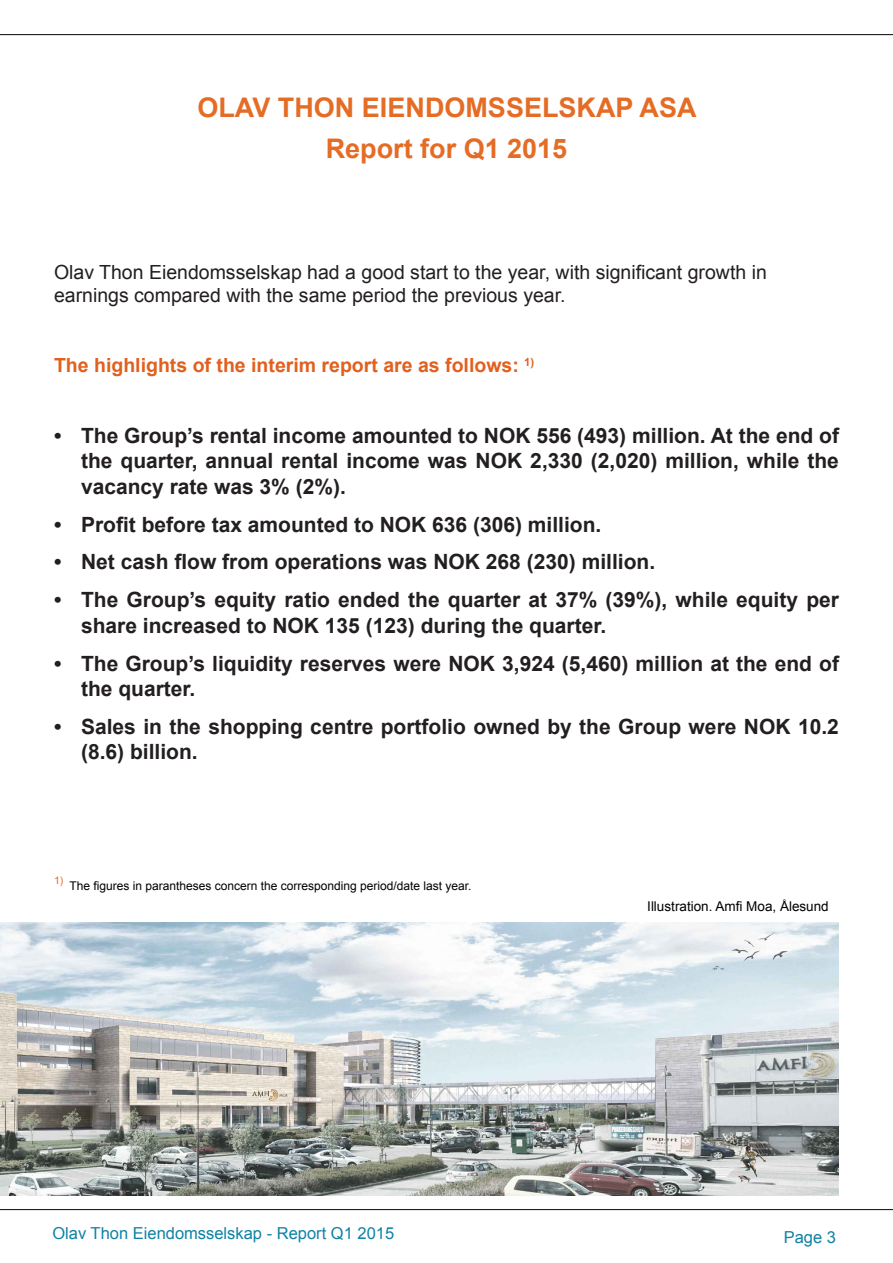
<style>
.page{position:relative;width:893px;height:1263px;background:#fff}
.page>*{position:absolute;margin:0;border:0;box-sizing:border-box;transform-origin:0 0}
.Overskrift_1{font:700 27px "Arial";color:#e56c25}
.Overskrift_2{font:700 21px/25.2px "Arial";color:#231f20}
.Avsnittsoverskrift{font:19.5px/23.4px "Arial";color:#231f20}
.Avsnittsoverskrift-2{font:700 19.5px "Arial";color:#e1601e}
.t1{font:16.5px "Arial";color:#0f82a5}
.t2{font:13.5px "Arial";color:#000}
.Fotnotetekst{font:12px "Arial";color:#000}
.Fotnotetekst-2{font:10.5px "Arial";color:#e56c25}
</style>
<div class="page">
<hr style="left:0;top:34px;width:893px;height:1px;background:#231f20">
<hr style="left:0;top:1209px;width:893px;height:1px;background:#231f20">
<img style="left:0;top:923px;width:839px;height:273px">
<p class="Overskrift_1" style="left:197px;top:89px;width:501px">OLAV THON EIENDOMSSELSKAP ASA</p>
<p class="Overskrift_1" style="left:326px;top:130px;width:243px">Report for Q1 2015</p>
<p class="Avsnittsoverskrift" style="left:54px;top:260px;width:714px">Olav Thon Eiendomsselskap had a good start to the year, with significant growth in earnings compared with the same period the previous year.</p>
<p class="Avsnittsoverskrift-2" style="left:54px;top:352px;width:482px">The highlights of the interim report are as follows: <sup>1)</sup></p>
<p class="Overskrift_2" style="left:81px;top:424px;width:759px;text-align:justify;text-indent:-27px">• The Group’s rental income amounted to NOK 556 (493) million. At the end of the quarter, annual rental income was NOK 2,330 (2,020) million, while the vacancy rate was 3% (2%).</p>
<p class="Overskrift_2" style="left:54px;top:512px;width:549px">• Profit before tax amounted to NOK 636 (306) million.</p>
<p class="Overskrift_2" style="left:54px;top:550px;width:603px">• Net cash flow from operations was NOK 268 (230) million.</p>
<p class="Overskrift_2" style="left:81px;top:588px;width:759px;text-indent:-27px">• The Group’s equity ratio ended the quarter at 37% (39%), while equity per share increased to NOK 135 (123) during the quarter.</p>
<p class="Overskrift_2" style="left:81px;top:651px;width:759px;text-indent:-27px">• The Group’s liquidity reserves were NOK 3,924 (5,460) million at the end of the quarter.</p>
<p class="Overskrift_2" style="left:81px;top:714px;width:759px;text-indent:-27px">• Sales in the shopping centre portfolio owned by the Group were NOK 10.2 (8.6) billion.</p>
<p class="Fotnotetekst-2" style="left:54px;top:873px;width:11px">1)</p>
<p class="Fotnotetekst" style="left:69px;top:877px;width:404px">The figures in parantheses concern the corresponding period/date last year.</p>
<p class="t2" style="left:647px;top:898px;width:183px">Illustration. Amfi Moa, Ålesund</p>
<p class="t1" style="left:52px;top:1222px;width:343px">Olav Thon Eiendomsselskap - Report Q1 2015</p>
<p class="t1" style="left:784px;top:1226px;width:54px">Page 3</p>
</div>
